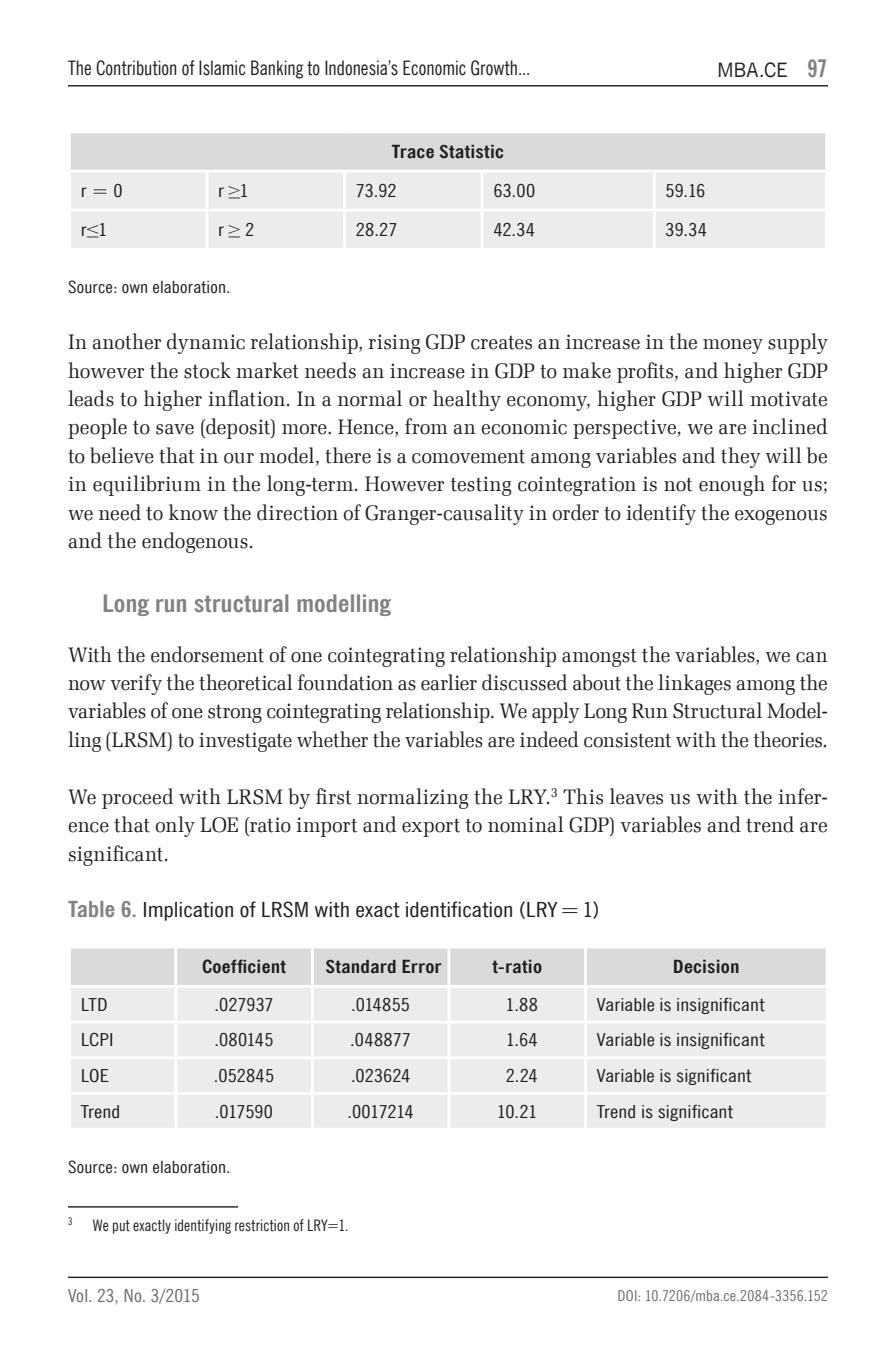
<style>
.page{position:relative;width:896px;height:1361px;background:#fff}
.page>*{position:absolute;margin:0;border:0;box-sizing:border-box;transform-origin:0 0}
.t1{font:700 24px "News Goth Cn EU";letter-spacing:-.005em;color:#808285;scale:1.15 1}
.t2{font:21px/28.4px "Zapf Ellipt EU";letter-spacing:-.005em;color:#231f20;text-align:justify;scale:.95 1}
.t3{font:21px/28.4px "Zapf Ellipt EU";letter-spacing:-.005em;color:#231f20;text-align:justify;scale:.94 1}
.t4{font:21px "News Goth Cn EU";letter-spacing:.005em;color:#231f20;scale:1.2 1}
.t5{font:20px "News Goth Cn EU";color:#231f20}
.t6{font:20px "News Goth EU";color:#231f20}
.t7{font:18px "News Goth Cn EU";color:#231f20;scale:1.2 1}
.t8{font:700 18px "News Goth Cn EU";letter-spacing:.01em;color:#231f20;scale:1.2 1}
.t9{font:18px "News Goth Cn EU";letter-spacing:.005em;color:#6c6d70;scale:1.15 1}
.t10{font:18px "News Goth Cn EU";letter-spacing:-.025em;color:#231f20;scale:1.2 1}
.t11{font:17px "News Goth Cn EU";letter-spacing:.01em;color:#231f20;scale:1.15 1}
.t12{font:16px "News Goth Cn EU";letter-spacing:.02em;color:#231f20}
.t13{font:15px "News Goth Cn EU";letter-spacing:.015em;color:#6c6d70;scale:1.1 1}
.t14{font:10.4px "News Goth Cn EU";color:#231f20}
.s1{font-family:"News Goth Cn EU";font-weight:700;font-size:24px;color:#808285}
.s2{font-family:"Times New Roman"}
.s3{font-weight:700;font-size:22px;color:#808285}
</style>
<div class="page">
<hr style="left:68px;top:1276px;width:760px;height:2px;background:#231f20">
<hr style="left:68px;top:85px;width:760px;height:1px;background:#231f20">
<div style="left:69px;top:132px;width:757px;height:39px;background:#d9dadc"></div>
<div style="left:71px;top:173px;width:754px;height:75px;background:#ececee"></div>
<hr style="left:206px;top:172px;width:2px;height:37px;background:#fff">
<hr style="left:343px;top:172px;width:3px;height:37px;background:#fff">
<hr style="left:480px;top:172px;width:3px;height:37px;background:#fff">
<hr style="left:653px;top:172px;width:3px;height:37px;background:#fff">
<hr style="left:68px;top:209px;width:139px;height:3px;background:#fff">
<hr style="left:207px;top:209px;width:137px;height:3px;background:#fff">
<hr style="left:206px;top:212px;width:2px;height:36px;background:#fff">
<hr style="left:344px;top:209px;width:138px;height:3px;background:#fff">
<hr style="left:343px;top:212px;width:3px;height:36px;background:#fff">
<hr style="left:482px;top:209px;width:172px;height:3px;background:#fff">
<hr style="left:480px;top:212px;width:3px;height:36px;background:#fff">
<hr style="left:654px;top:209px;width:174px;height:3px;background:#fff">
<hr style="left:653px;top:212px;width:3px;height:36px;background:#fff">
<hr style="left:68px;top:130px;width:139px;height:3px;background:#fff">
<hr style="left:68px;top:133px;width:3px;height:37px;background:#fff">
<hr style="left:207px;top:130px;width:137px;height:3px;background:#fff">
<hr style="left:344px;top:130px;width:138px;height:3px;background:#fff">
<hr style="left:482px;top:130px;width:172px;height:3px;background:#fff">
<hr style="left:654px;top:130px;width:174px;height:3px;background:#fff">
<hr style="left:825px;top:133px;width:3px;height:37px;background:#fff">
<hr style="left:68px;top:170px;width:139px;height:2px;background:#fff">
<hr style="left:207px;top:170px;width:137px;height:2px;background:#fff">
<hr style="left:344px;top:170px;width:138px;height:2px;background:#fff">
<hr style="left:482px;top:170px;width:172px;height:2px;background:#fff">
<hr style="left:654px;top:170px;width:174px;height:2px;background:#fff">
<div style="left:71px;top:948px;width:754px;height:37px;background:#d9dadc"></div>
<div style="left:71px;top:988px;width:754px;height:139px;background:#ececee"></div>
<hr style="left:174px;top:948px;width:3px;height:37px;background:#fff">
<hr style="left:311px;top:948px;width:3px;height:37px;background:#fff">
<hr style="left:447px;top:948px;width:3px;height:37px;background:#fff">
<hr style="left:584px;top:948px;width:3px;height:37px;background:#fff">
<hr style="left:174px;top:988px;width:3px;height:32px;background:#fff">
<hr style="left:311px;top:988px;width:3px;height:32px;background:#fff">
<hr style="left:447px;top:988px;width:3px;height:32px;background:#fff">
<hr style="left:584px;top:988px;width:3px;height:32px;background:#fff">
<hr style="left:68px;top:1020px;width:108px;height:3px;background:#fff">
<hr style="left:176px;top:1020px;width:136px;height:3px;background:#fff">
<hr style="left:174px;top:1023px;width:3px;height:33px;background:#fff">
<hr style="left:312px;top:1020px;width:137px;height:3px;background:#fff">
<hr style="left:311px;top:1023px;width:3px;height:33px;background:#fff">
<hr style="left:449px;top:1020px;width:136px;height:3px;background:#fff">
<hr style="left:447px;top:1023px;width:3px;height:33px;background:#fff">
<hr style="left:585px;top:1020px;width:243px;height:3px;background:#fff">
<hr style="left:584px;top:1023px;width:3px;height:33px;background:#fff">
<hr style="left:68px;top:1056px;width:108px;height:3px;background:#fff">
<hr style="left:176px;top:1056px;width:136px;height:3px;background:#fff">
<hr style="left:174px;top:1059px;width:3px;height:33px;background:#fff">
<hr style="left:312px;top:1056px;width:137px;height:3px;background:#fff">
<hr style="left:311px;top:1059px;width:3px;height:33px;background:#fff">
<hr style="left:449px;top:1056px;width:136px;height:3px;background:#fff">
<hr style="left:447px;top:1059px;width:3px;height:33px;background:#fff">
<hr style="left:585px;top:1056px;width:243px;height:3px;background:#fff">
<hr style="left:584px;top:1059px;width:3px;height:33px;background:#fff">
<hr style="left:68px;top:1092px;width:108px;height:3px;background:#fff">
<hr style="left:176px;top:1092px;width:136px;height:3px;background:#fff">
<hr style="left:174px;top:1095px;width:3px;height:32px;background:#fff">
<hr style="left:312px;top:1092px;width:137px;height:3px;background:#fff">
<hr style="left:311px;top:1095px;width:3px;height:32px;background:#fff">
<hr style="left:449px;top:1092px;width:136px;height:3px;background:#fff">
<hr style="left:447px;top:1095px;width:3px;height:32px;background:#fff">
<hr style="left:585px;top:1092px;width:243px;height:3px;background:#fff">
<hr style="left:584px;top:1095px;width:3px;height:32px;background:#fff">
<hr style="left:68px;top:1206px;width:170px;height:1px;background:#231f20">
<p class="t5" style="left:68px;top:56px;width:464px">The Contribution of Islamic Banking to Indonesia’s Economic Growth...</p>
<p class="t6" style="left:717px;top:58px;width:112px">MBA.CE <span class="s1">97</span></p>
<p class="t8" style="left:392px;top:140px;width:95px">Trace Statistic</p>
<p class="t7" style="left:81px;top:180px;width:37px">r = 0</p>
<p class="t7" style="left:218px;top:180px;width:27px">r <span class="s2">≥</span>1</p>
<p class="t7" style="left:356px;top:180px;width:36px">73.92</p>
<p class="t7" style="left:493px;top:180px;width:36px">63.00</p>
<p class="t7" style="left:665px;top:180px;width:35px">59.16</p>
<p class="t7" style="left:81px;top:219px;width:23px">r<span class="s2">≤</span>1</p>
<p class="t7" style="left:218px;top:219px;width:31px">r <span class="s2">≥</span> 2</p>
<p class="t7" style="left:356px;top:219px;width:36px">28.27</p>
<p class="t7" style="left:493px;top:219px;width:36px">42.34</p>
<p class="t7" style="left:665px;top:219px;width:36px">39.34</p>
<p class="t11" style="left:68px;top:277px;width:143px">Source: own elaboration.</p>
<p class="t2" style="left:68px;top:328px;width:801px">In another dynamic relationship, rising GDP creates an increase in the money supply however the stock market needs an increase in GDP to make profits, and higher GDP leads to higher inflation. In a normal or healthy economy, higher GDP will motivate people to save (deposit) more. Hence, from an economic perspective, we are inclined to believe that in our model, there is a comovement among variables and they will be in equilibrium in the long-term. However testing cointegration is not enough for us; we need to know the direction of Granger-causality in order to identify the exogenous and the endogenous.</p>
<p class="t1" style="left:102px;top:588px;width:253px">Long run structural modelling</p>
<p class="t3" style="left:68px;top:641px;width:810px">With the endorsement of one cointegrating relationship amongst the variables, we can now verify the theoretical foundation as earlier discussed about the linkages among the variables of one strong cointegrating relationship. We apply Long Run Structural Model&shy;ling (LRSM) to investigate whether the variables are indeed consistent with the theories.</p>
<p class="t2" style="left:68px;top:783px;width:801px">We proceed with LRSM by first normalizing the LRY.<sup>3</sup> This leaves us with the infer&shy;ence that only LOE (ratio import and export to nominal GDP) variables and trend are significant.</p>
<p class="t4" style="left:68px;top:897px;width:444px"><span class="s3">Table 6.</span> Implication of LRSM with exact identification (LRY = 1)</p>
<p class="t8" style="left:202px;top:955px;width:72px">Coefficient</p>
<p class="t8" style="left:325px;top:955px;width:98px">Standard Error</p>
<p class="t8" style="left:492px;top:955px;width:43px">t-ratio</p>
<p class="t8" style="left:673px;top:955px;width:57px">Decision</p>
<p class="t7" style="left:81px;top:993px;width:24px">LTD</p>
<p class="t7" style="left:214px;top:993px;width:51px">.027937</p>
<p class="t7" style="left:351px;top:993px;width:51px">.014855</p>
<p class="t7" style="left:506px;top:993px;width:28px">1.88</p>
<p class="t7" style="left:597px;top:993px;width:141px">Variable is insignificant</p>
<p class="t7" style="left:81px;top:1029px;width:29px">LCPI</p>
<p class="t7" style="left:215px;top:1029px;width:51px">.080145</p>
<p class="t7" style="left:350px;top:1029px;width:52px">.048877</p>
<p class="t7" style="left:506px;top:1029px;width:28px">1.64</p>
<p class="t7" style="left:597px;top:1029px;width:141px">Variable is insignificant</p>
<p class="t7" style="left:81px;top:1064px;width:25px">LOE</p>
<p class="t7" style="left:214px;top:1064px;width:52px">.052845</p>
<p class="t7" style="left:351px;top:1064px;width:51px">.023624</p>
<p class="t7" style="left:506px;top:1064px;width:28px">2.24</p>
<p class="t7" style="left:597px;top:1064px;width:130px">Variable is significant</p>
<p class="t7" style="left:81px;top:1100px;width:35px">Trend</p>
<p class="t7" style="left:215px;top:1100px;width:50px">.017590</p>
<p class="t10" style="left:347px;top:1100px;width:57px">.0017214</p>
<p class="t7" style="left:497px;top:1100px;width:35px">10.21</p>
<p class="t7" style="left:597px;top:1100px;width:115px">Trend is significant</p>
<p class="t11" style="left:68px;top:1157px;width:143px">Source: own elaboration.</p>
<p class="t14" style="left:68px;top:1215px;width:6px">3</p>
<p class="t12" style="left:93px;top:1215px;width:257px">We put exactly identifying restriction of LRY=1.</p>
<p class="t9" style="left:68px;top:1285px;width:116px">Vol. 23, No. 3/2015</p>
<p class="t13" style="left:617px;top:1286px;width:193px">DOI: 10.7206/mba.ce.2084-3356.152</p>
</div>
